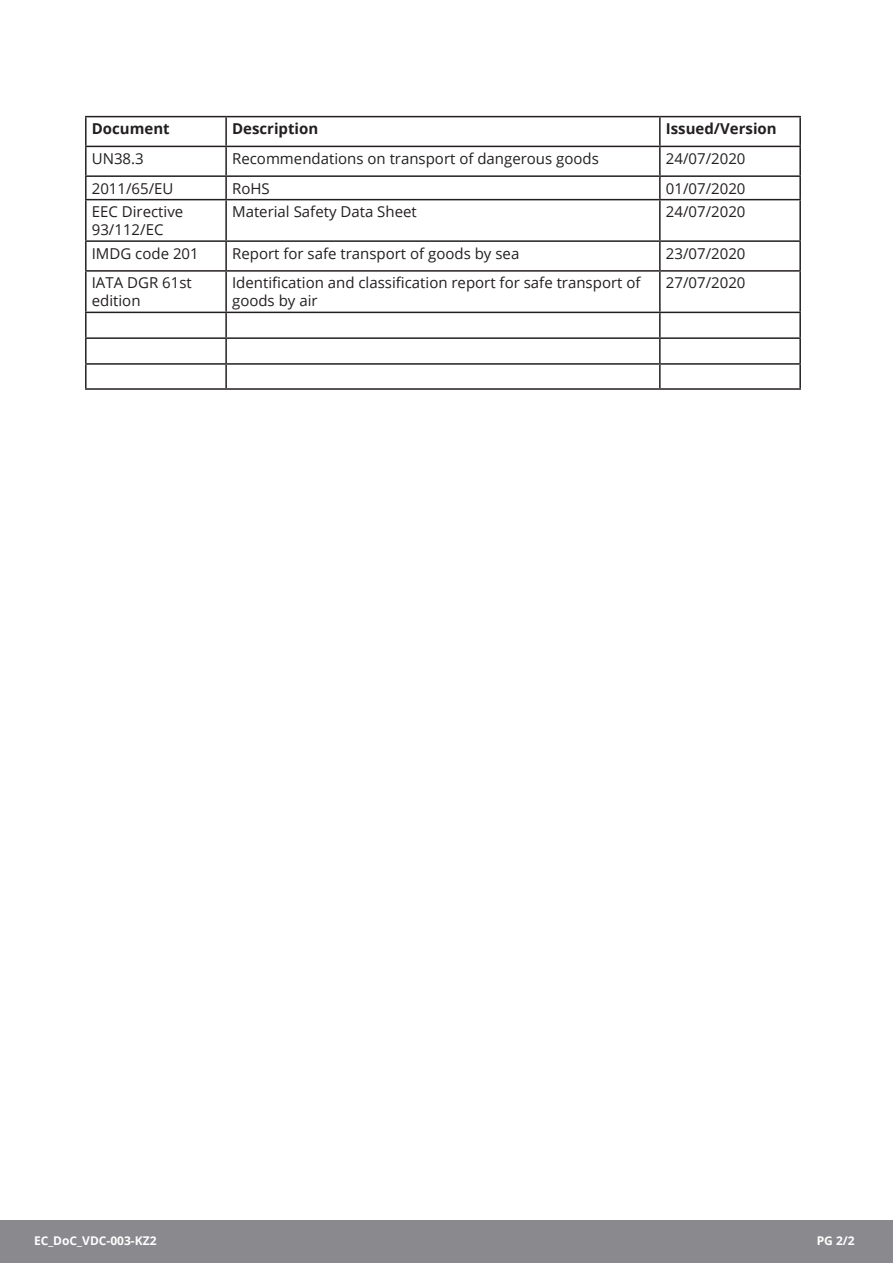
<style>
.page{position:relative;width:893px;height:1263px;background:#fff}
.page>*{position:absolute;margin:0;border:0;box-sizing:border-box;transform-origin:0 0}
.t1{font:15px/18px "Open Sans";color:#231f20}
.t2{font:700 15px "Open Sans";color:#231f20}
.t3{font:700 12px "Open Sans";color:#fff}
</style>
<div class="page">
<div style="left:0;top:1220px;width:893px;height:43px;background:#8a8a8e"></div>
<hr style="left:85px;top:116px;width:141px;height:1px;background:#231f20">
<hr style="left:85px;top:117px;width:2px;height:29px;background:#231f20">
<hr style="left:226px;top:116px;width:434px;height:1px;background:#231f20">
<hr style="left:225px;top:117px;width:2px;height:29px;background:#231f20">
<hr style="left:660px;top:116px;width:141px;height:1px;background:#231f20">
<hr style="left:659px;top:117px;width:2px;height:29px;background:#231f20">
<hr style="left:799px;top:117px;width:2px;height:29px;background:#231f20">
<hr style="left:85px;top:146px;width:141px;height:1px;background:#231f20">
<hr style="left:85px;top:147px;width:2px;height:28px;background:#231f20">
<hr style="left:226px;top:146px;width:434px;height:1px;background:#231f20">
<hr style="left:225px;top:147px;width:2px;height:28px;background:#231f20">
<hr style="left:660px;top:146px;width:141px;height:1px;background:#231f20">
<hr style="left:659px;top:147px;width:2px;height:28px;background:#231f20">
<hr style="left:799px;top:147px;width:2px;height:28px;background:#231f20">
<hr style="left:85px;top:175px;width:141px;height:2px;background:#231f20">
<hr style="left:85px;top:177px;width:2px;height:22px;background:#231f20">
<hr style="left:226px;top:175px;width:434px;height:2px;background:#231f20">
<hr style="left:225px;top:177px;width:2px;height:22px;background:#231f20">
<hr style="left:660px;top:175px;width:141px;height:2px;background:#231f20">
<hr style="left:659px;top:177px;width:2px;height:22px;background:#231f20">
<hr style="left:799px;top:177px;width:2px;height:22px;background:#231f20">
<hr style="left:85px;top:199px;width:141px;height:1px;background:#231f20">
<hr style="left:85px;top:200px;width:2px;height:40px;background:#231f20">
<hr style="left:226px;top:199px;width:434px;height:1px;background:#231f20">
<hr style="left:225px;top:200px;width:2px;height:40px;background:#231f20">
<hr style="left:660px;top:199px;width:141px;height:1px;background:#231f20">
<hr style="left:659px;top:200px;width:2px;height:40px;background:#231f20">
<hr style="left:799px;top:200px;width:2px;height:40px;background:#231f20">
<hr style="left:85px;top:240px;width:141px;height:2px;background:#231f20">
<hr style="left:85px;top:242px;width:2px;height:28px;background:#231f20">
<hr style="left:226px;top:240px;width:434px;height:2px;background:#231f20">
<hr style="left:225px;top:242px;width:2px;height:28px;background:#231f20">
<hr style="left:660px;top:240px;width:141px;height:2px;background:#231f20">
<hr style="left:659px;top:242px;width:2px;height:28px;background:#231f20">
<hr style="left:799px;top:242px;width:2px;height:28px;background:#231f20">
<hr style="left:85px;top:270px;width:141px;height:2px;background:#231f20">
<hr style="left:85px;top:272px;width:2px;height:40px;background:#231f20">
<hr style="left:226px;top:270px;width:434px;height:2px;background:#231f20">
<hr style="left:225px;top:272px;width:2px;height:40px;background:#231f20">
<hr style="left:660px;top:270px;width:141px;height:2px;background:#231f20">
<hr style="left:659px;top:272px;width:2px;height:40px;background:#231f20">
<hr style="left:799px;top:272px;width:2px;height:40px;background:#231f20">
<hr style="left:85px;top:312px;width:141px;height:1px;background:#231f20">
<hr style="left:85px;top:313px;width:2px;height:24px;background:#231f20">
<hr style="left:226px;top:312px;width:434px;height:1px;background:#231f20">
<hr style="left:225px;top:313px;width:2px;height:24px;background:#231f20">
<hr style="left:660px;top:312px;width:141px;height:1px;background:#231f20">
<hr style="left:659px;top:313px;width:2px;height:24px;background:#231f20">
<hr style="left:799px;top:313px;width:2px;height:24px;background:#231f20">
<hr style="left:85px;top:337px;width:141px;height:2px;background:#231f20">
<hr style="left:85px;top:339px;width:2px;height:24px;background:#231f20">
<hr style="left:226px;top:337px;width:434px;height:2px;background:#231f20">
<hr style="left:225px;top:339px;width:2px;height:24px;background:#231f20">
<hr style="left:660px;top:337px;width:141px;height:2px;background:#231f20">
<hr style="left:659px;top:339px;width:2px;height:24px;background:#231f20">
<hr style="left:799px;top:339px;width:2px;height:24px;background:#231f20">
<hr style="left:85px;top:363px;width:141px;height:2px;background:#231f20">
<hr style="left:85px;top:365px;width:2px;height:23px;background:#231f20">
<hr style="left:226px;top:363px;width:434px;height:2px;background:#231f20">
<hr style="left:225px;top:365px;width:2px;height:23px;background:#231f20">
<hr style="left:660px;top:363px;width:141px;height:2px;background:#231f20">
<hr style="left:659px;top:365px;width:2px;height:23px;background:#231f20">
<hr style="left:799px;top:365px;width:2px;height:23px;background:#231f20">
<hr style="left:85px;top:388px;width:141px;height:2px;background:#231f20">
<hr style="left:226px;top:388px;width:434px;height:2px;background:#231f20">
<hr style="left:660px;top:388px;width:141px;height:2px;background:#231f20">
<p class="t2" style="left:92px;top:118px;width:79px">Document</p>
<p class="t2" style="left:232px;top:118px;width:88px">Description</p>
<p class="t2" style="left:666px;top:118px;width:112px">Issued/Version</p>
<p class="t1" style="left:92px;top:149px;width:53px">UN38.3</p>
<p class="t1" style="left:232px;top:149px;width:368px">Recommendations on transport of dangerous goods</p>
<p class="t1" style="left:666px;top:149px;width:81px">24/07/2020</p>
<p class="t1" style="left:92px;top:179px;width:83px">2011/65/EU</p>
<p class="t1" style="left:232px;top:179px;width:39px">RoHS</p>
<p class="t1" style="left:666px;top:179px;width:81px">01/07/2020</p>
<p class="t1" style="left:92px;top:202px;width:93px">EEC Directive<br>93/112/EC</p>
<p class="t1" style="left:232px;top:202px;width:186px">Material Safety Data Sheet</p>
<p class="t1" style="left:666px;top:202px;width:81px">24/07/2020</p>
<p class="t1" style="left:92px;top:244px;width:108px">IMDG code 201</p>
<p class="t1" style="left:232px;top:244px;width:289px">Report for safe transport of goods by sea</p>
<p class="t1" style="left:666px;top:244px;width:81px">23/07/2020</p>
<p class="t1" style="left:92px;top:274px;width:102px">IATA DGR 61st edition</p>
<p class="t1" style="left:232px;top:274px;width:410px">Identification and classification report for safe transport of goods by air</p>
<p class="t1" style="left:666px;top:274px;width:81px">27/07/2020</p>
<p class="t3" style="left:34px;top:1232px;width:124px">EC_DoC_VDC-003-KZ2</p>
<p class="t3" style="left:817px;top:1232px;width:40px">PG 2/2</p>
</div>
